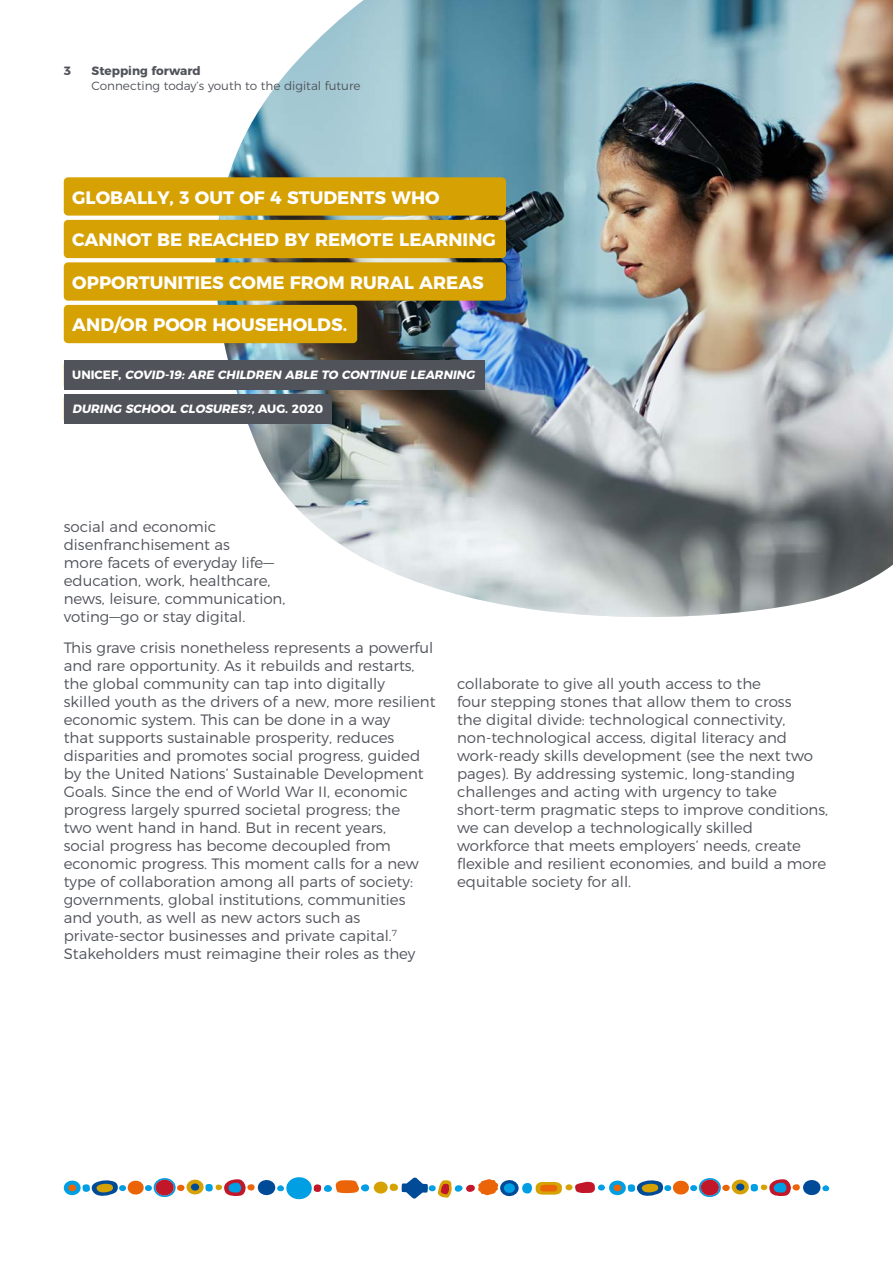
<style>
.page{position:relative;width:893px;height:1263px;background:#fff}
.page>*{position:absolute;margin:0;border:0;box-sizing:border-box;transform-origin:0 0}
.t1{font:700 18px "Montserrat";color:#fff}
.t2{font:300 15px/18px "Montserrat";color:#50535a}
.t3{font:italic 700 12px "Montserrat";color:#fff}
.t4{font:300 12px "Montserrat";color:#50535a}
.t5{font:700 12px "Montserrat";color:#50535a}
.s1{font-style:normal}
</style>
<div class="page">
<div style="left:374px;top:1181px;width:14px;height:12px;background:#d6a102;border-radius:50%"></div>
<svg style="left:63px;top:1177px;width:306px;height:23px"></svg>
<svg style="left:389px;top:1177px;width:440px;height:22px"></svg>
<img style="left:214px;top:0;width:679px;height:617px">
<div style="left:64px;top:177px;width:442px;height:39px;background:#d6a102;border-radius:4px"></div>
<div style="left:64px;top:220px;width:442px;height:38px;background:#d6a102;border-radius:4px"></div>
<div style="left:64px;top:262px;width:442px;height:39px;background:#d6a102;border-radius:4px"></div>
<div style="left:64px;top:305px;width:293px;height:38px;background:#d6a102;border-radius:4px"></div>
<div style="left:64px;top:360px;width:421px;height:30px;background:#50535a"></div>
<div style="left:64px;top:394px;width:268px;height:30px;background:#50535a"></div>
<p class="t5" style="left:64px;top:61px;width:9px">3</p>
<p class="t5" style="left:92px;top:61px;width:111px">Stepping forward</p>
<p class="t4" style="left:92px;top:76px;width:270px">Connecting today’s youth to the digital future</p>
<p class="t1" style="left:72px;top:182px;width:369px">GLOBALLY, 3 OUT OF 4 STUDENTS WHO</p>
<p class="t1" style="left:72px;top:225px;width:425px">CANNOT BE REACHED BY REMOTE LEARNING</p>
<p class="t1" style="left:72px;top:268px;width:413px">OPPORTUNITIES COME FROM RURAL AREAS</p>
<p class="t1" style="left:72px;top:310px;width:276px">AND/OR POOR HOUSEHOLDS.</p>
<p class="t3" style="left:72px;top:365px;width:407px"><span class="s1">U N I C E F ,</span> COVID-19:ARE CHILDREN ABLE TO CONTINUE LEARNING</p>
<p class="t3" style="left:72px;top:399px;width:252px">DURING SCHOOL CLOSURES?<span class="s1">, A U G . 2 0 2 0</span></p>
<p class="t2" style="left:64px;top:517px;width:223px">social and economic disenfranchisement as<br>more facets of everyday life— education, work, healthcare, news, leisure, communication, voting—go or stay digital.</p>
<p class="t2" style="left:64px;top:638px;width:373px">This grave crisis nonetheless represents a powerful and rare opportunity. As it rebuilds and restarts, the global community can tap into digitally<br>skilled youth as the drivers of a new, more resilient economic system. This can be done in a way<br>that supports sustainable prosperity, reduces disparities and promotes social progress, guided by the United Nations’ Sustainable Development Goals. Since the end of World War II, economic progress largely spurred societal progress; the<br>two went hand in hand. But in recent years,<br>social progress has become decoupled from economic progress. This moment calls for a new type of collaboration among all parts of society: governments, global institutions, communities and youth, as well as new actors such as private-sector businesses and private capital.<sup>7<br></sup>Stakeholders must reimagine their roles as they</p>
<p class="t2" style="left:457px;top:673px;width:373px">collaborate to give all youth access to the<br>four stepping stones that allow them to cross<br>the digital divide: technological connectivity, non-technological access, digital literacy and work-ready skills development (see the next two pages). By addressing systemic, long-standing challenges and acting with urgency to take short-term pragmatic steps to improve conditions, we can develop a technologically skilled workforce that meets employers’ needs, create flexible and resilient economies, and build a more equitable society for all.</p>
</div>
